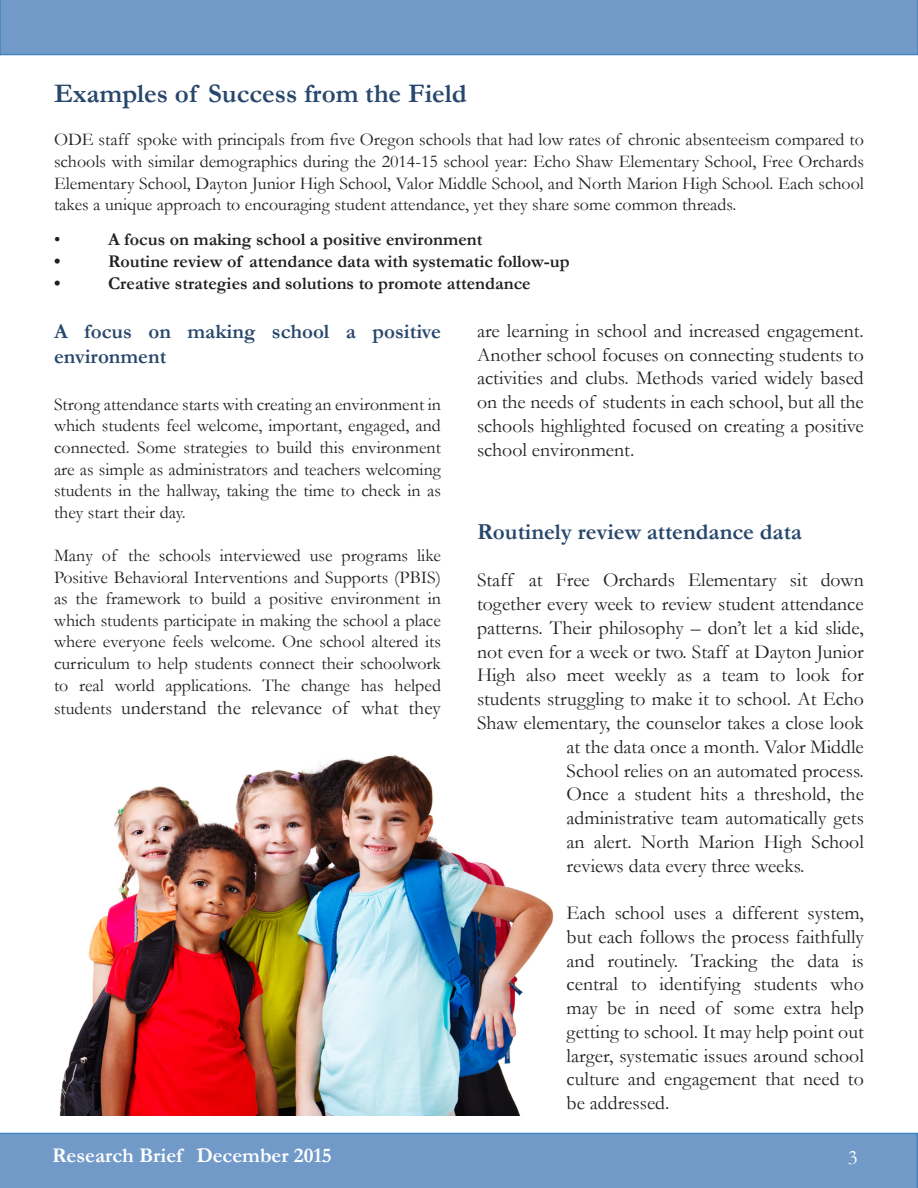
<style>
.page{position:relative;width:918px;height:1188px;background:#fff}
.page>*{position:absolute;margin:0;border:0;box-sizing:border-box;transform-origin:0 0}
.t1{font:700 27px "Garamond";color:#28476c}
.t2{font:700 23.1px "Garamond";color:#28476c}
.t3{font:700 21px/25.2px "Garamond";color:#28476c}
.t4{font:700 21px "Garamond";color:#fff}
.t5{font:21px "Garamond";color:#fff}
.t6{font:19.8px/23.7px "Garamond";color:#231f20;text-align:justify}
.t7{font:18px/21.6px "Garamond";color:#231f20;text-align:justify}
.t8{font:700 18px "Garamond";color:#231f20}
.s1{font-size:18px}
</style>
<div class="page">
<div style="left:0;top:1133px;width:918px;height:55px;background:#719ac9"></div>
<div style="left:0;top:0;width:918px;height:55px;background:#719ac9"></div>
<img style="left:59px;top:755px;width:495px;height:361px">
<p class="t1" style="left:54px;top:75px;width:414px">Examples of Success from the Field</p>
<p class="t7" style="left:54px;top:129px;width:812px">ODE staff spoke with principals from five Oregon schools that had low rates of chronic absenteeism compared to schools with similar demographics during the 2014-15 school year: Echo Shaw Elementary School, Free Orchards Elementary School, Dayton Junior High School, Valor Middle School, and North Marion High School. Each school takes a unique approach to encouraging student attendance, yet they share some common threads.</p>
<p class="t7" style="left:54px;top:228px;width:8px">•</p>
<p class="t8" style="left:108px;top:227px;width:376px">A focus on making school a positive environment</p>
<p class="t8" style="left:54px;top:249px;width:8px">•</p>
<p class="t8" style="left:108px;top:249px;width:463px">Routine review of attendance data with systematic follow-up</p>
<p class="t8" style="left:54px;top:271px;width:8px">•</p>
<p class="t8" style="left:108px;top:271px;width:424px">Creative strategies and solutions to promote attendance</p>
<p class="t3" style="left:54px;top:319px;width:388px">A focus on making school a positive environment</p>
<p class="t7" style="left:54px;top:393px;width:389px">Strong attendance starts with creating an environment in which students feel welcome, important, engaged, and connected. Some strategies to build this environment are as simple as administrators and teachers welcoming students in the hallway, taking the time to check in as they start their day.</p>
<p class="t7" style="left:54px;top:544px;width:389px">Many of the schools interviewed use programs like Positive Behavioral Interventions and Supports (PBIS) as the framework to build a positive environment in which students participate in making the school a place where everyone feels welcome. One school altered its curriculum to help students connect their schoolwork to real world applications. The change has helped</p>
<p class="t6" style="left:54px;top:696px;width:388px"><span class="s1">students</span> understand the relevance of what they</p>
<p class="t6" style="left:477px;top:318px;width:388px">are learning in school and increased engagement.<br>Another school focuses on connecting students to activities and clubs. Methods varied widely based on the needs of students in each school, but all the schools highlighted focused on creating a positive school environment.</p>
<p class="t2" style="left:477px;top:516px;width:326px">Routinely review attendance data</p>
<p class="t6" style="left:477px;top:568px;width:388px">Staff at Free Orchards Elementary sit down</p>
<p class="t6" style="left:477px;top:592px;width:388px">together every week to review student attendance</p>
<p class="t6" style="left:477px;top:615px;width:388px">patterns. Their philosophy – don’t let a kid slide,</p>
<p class="t6" style="left:477px;top:639px;width:388px">not even for a week or two. Staff at Dayton Junior</p>
<p class="t6" style="left:477px;top:663px;width:388px">High also meet weekly as a team to look for</p>
<p class="t6" style="left:477px;top:687px;width:388px">students struggling to make it to school. At Echo</p>
<p class="t6" style="left:477px;top:710px;width:388px">Shaw elementary, the counselor takes a close look</p>
<p class="t6" style="left:567px;top:734px;width:299px">at the data once a month. Valor Middle</p>
<p class="t6" style="left:567px;top:758px;width:299px">School relies on an automated process.</p>
<p class="t6" style="left:567px;top:782px;width:299px">Once a student hits a threshold, the</p>
<p class="t6" style="left:567px;top:805px;width:299px">administrative team automatically gets</p>
<p class="t6" style="left:567px;top:829px;width:299px">an alert. North Marion High School</p>
<p class="t6" style="left:567px;top:853px;width:240px">reviews data every three weeks.</p>
<p class="t6" style="left:567px;top:900px;width:299px">Each school uses a different system, but each follows the process faithfully and routinely. Tracking the data is central to identifying students who may be in need of some extra help getting to school. It may help point out larger, systematic issues around school culture and engagement that need to be addressed.</p>
<p class="t4" style="left:52px;top:1141px;width:281px">Research Brief December 2015</p>
<p class="t5" style="left:848px;top:1144px;width:11px">3</p>
</div>
